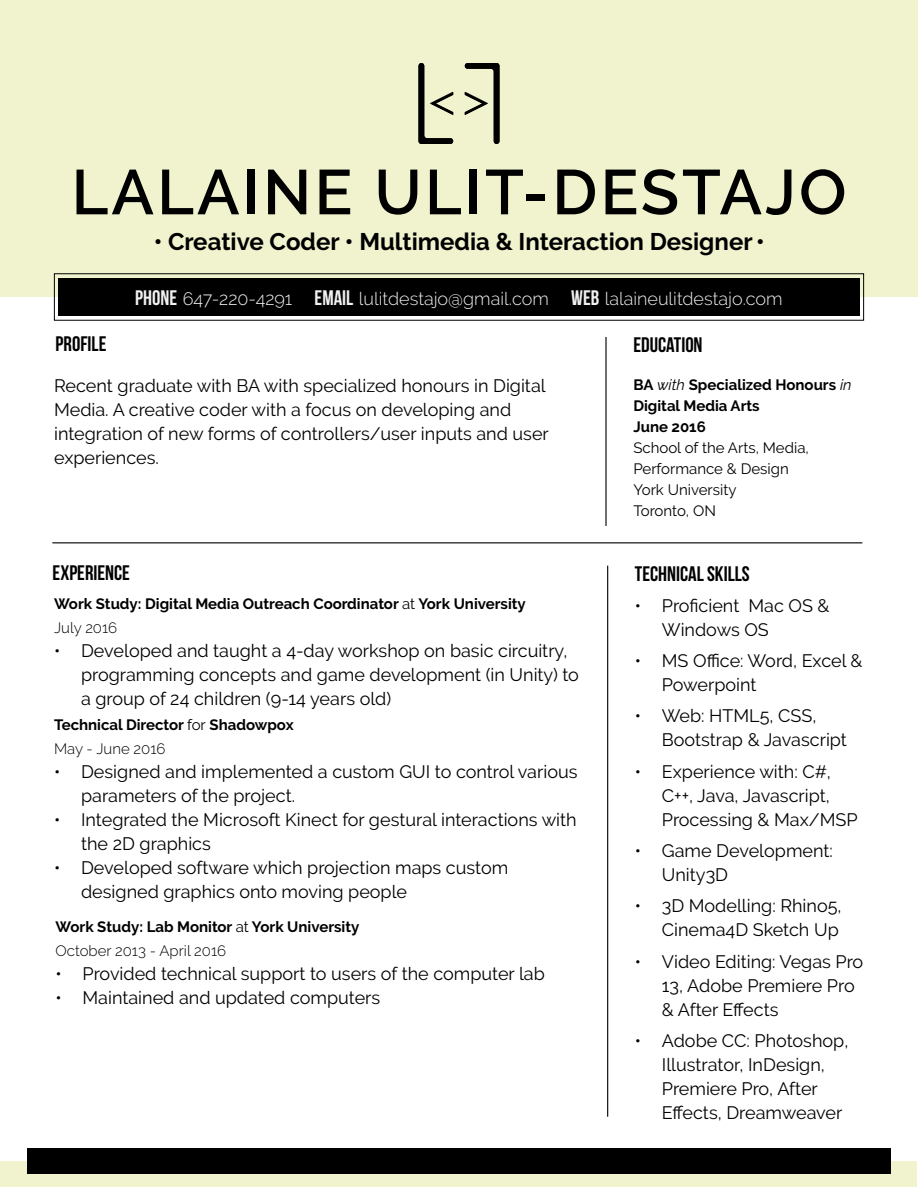
<style>
.page{position:relative;width:918px;height:1188px;background:#fff}
.page>*{position:absolute;margin:0;border:0;box-sizing:border-box;transform-origin:0 0}
.t1{font:600 63px "Raleway";letter-spacing:.05em;color:#000}
.t2{font:700 24px "Raleway";color:#000}
.t3{font:700 21px "Bebas Neue";color:#000}
.t4{font:18px/24px "Raleway";color:#000}
.t5{font:300 18px "Raleway";color:#f1f1f2}
.t6{font:700 15px/24px "Raleway";color:#000}
.t7{font:15px/21px "Raleway";color:#000}
.s1{font-family:"Bebas Neue";font-weight:400}
.s2{font-family:"Bebas Neue";font-weight:700;font-size:21px}
.s3{font-weight:400;font-style:italic}
.s4{font-weight:400}
.s5{font-weight:300}
</style>
<div class="page">
<div style="left:0;top:0;width:918px;height:297px;background:#f1f3ce"></div>
<div style="left:1px;top:1162px;width:916px;height:25px;background:#f1f3ce"></div>
<div style="left:27px;top:1148px;width:864px;height:26px;background:#000"></div>
<hr style="left:607px;top:566px;width:1px;height:551px;background:#000">
<hr style="left:605px;top:337px;width:2px;height:189px;background:#000">
<hr style="left:52px;top:542px;width:810px;height:1px;background:#000">
<svg style="left:465px;top:63px;width:34px;height:81px"></svg>
<svg style="left:418px;top:63px;width:35px;height:81px"></svg>
<div style="left:58px;top:278px;width:802px;height:38px;background:#000"></div>
<h1 class="t1" style="left:71px;top:156px;width:777px">LALAINE ULIT-DESTAJO</h1>
<h2 class="t2" style="left:154px;top:228px;width:612px">• Creative Coder • Multimedia &amp; Interaction Designer <span class="s1">•</span></h2>
<p class="t5" style="left:135px;top:289px;width:649px"><span class="s2">PHONE</span> 647-220-4291 <span class="s2">EMAIL</span> lulitdestajo@gmail.com <span class="s2">WEB</span> lalaineulitdestajo.com</p>
<p class="t3" style="left:56px;top:332px;width:52px">PROFILE</p>
<p class="t3" style="left:633px;top:333px;width:71px">EDUCATION</p>
<p class="t4" style="left:54px;top:373px;width:496px">Recent graduate with BA with specialized honours in Digital Media. A creative coder with a focus on developing and integration of new forms of controllers/user inputs and user experiences.</p>
<p class="t6" style="left:633px;top:375px;width:220px;line-height:21px">BA <span class="s3">with</span> Specialized Honours <span class="s3">in<br></span>Digital Media Arts<br>June 2016</p>
<p class="t7" style="left:633px;top:437px;width:177px">School of the Arts, Media,<br>Performance &amp; Design<br>York University<br>Toronto, ON</p>
<p class="t3" style="left:53px;top:562px;width:79px">EXPERIENCE</p>
<p class="t3" style="left:635px;top:562px;width:116px">TECHNICAL SKILLS</p>
<p class="t4" style="left:662px;top:593px;width:169px;text-indent:-27px">• Proficient Mac OS &amp;<br>Windows OS</p>
<p class="t4" style="left:662px;top:649px;width:202px;text-indent:-27px">• MS Office: Word, Excel &amp;<br>Powerpoint</p>
<p class="t4" style="left:662px;top:704px;width:187px;text-indent:-27px">• Web: HTML5, CSS,<br>Bootstrap &amp; Javascript</p>
<p class="t4" style="left:662px;top:759px;width:197px;text-indent:-27px">• Experience with: C#,<br>C++, Java, Javascript,<br>Processing &amp; Max/MSP</p>
<p class="t4" style="left:662px;top:839px;width:173px;text-indent:-27px">• Game Development:<br>Unity3D</p>
<p class="t4" style="left:635px;top:894px;width:208px;text-align:right">• 3D Modelling: Rhino5,<br>Cinema4D Sketch Up</p>
<p class="t4" style="left:662px;top:949px;width:203px;text-indent:-27px">• Video Editing: Vegas Pro<br>13, Adobe Premiere Pro &amp; After Effects</p>
<p class="t4" style="left:662px;top:1028px;width:188px;text-indent:-27px">• Adobe CC: Photoshop,<br>Illustrator, InDesign,<br>Premiere Pro, After<br>Effects, Dreamweaver</p>
<p class="t6" style="left:54px;top:591px;width:473px">Work Study: Digital Media Outreach Coordinator <span class="s4">at</span> York University<br><span class="s5">July 2016</span></p>
<p class="t4" style="left:81px;top:638px;width:499px;text-indent:-27px">• Developed and taught a 4-day workshop on basic circuitry, programming concepts and game development (in Unity) to a group of 24 children (9-14 years old)</p>
<p class="t6" style="left:54px;top:713px;width:241px">Technical Director <span class="s4">for</span> Shadowpox<br><span class="s5">May - June 2016</span></p>
<p class="t4" style="left:81px;top:760px;width:498px;text-indent:-27px">• Designed and implemented a custom GUI to control various parameters of the project.</p>
<p class="t4" style="left:81px;top:808px;width:497px;text-indent:-27px">• Integrated the Microsoft Kinect for gestural interactions with the 2D graphics</p>
<p class="t4" style="left:81px;top:856px;width:429px;text-indent:-27px">• Developed software which projection maps custom designed graphics onto moving people</p>
<p class="t6" style="left:56px;top:915px;width:305px">Work Study: Lab Monitor <span class="s4">at</span> York University<br><span class="s5">October 2013 - April 2016</span></p>
<p class="t4" style="left:56px;top:962px;width:491px">• Provided technical support to users of the computer lab</p>
<p class="t4" style="left:56px;top:986px;width:326px">• Maintained and updated computers</p>
</div>
